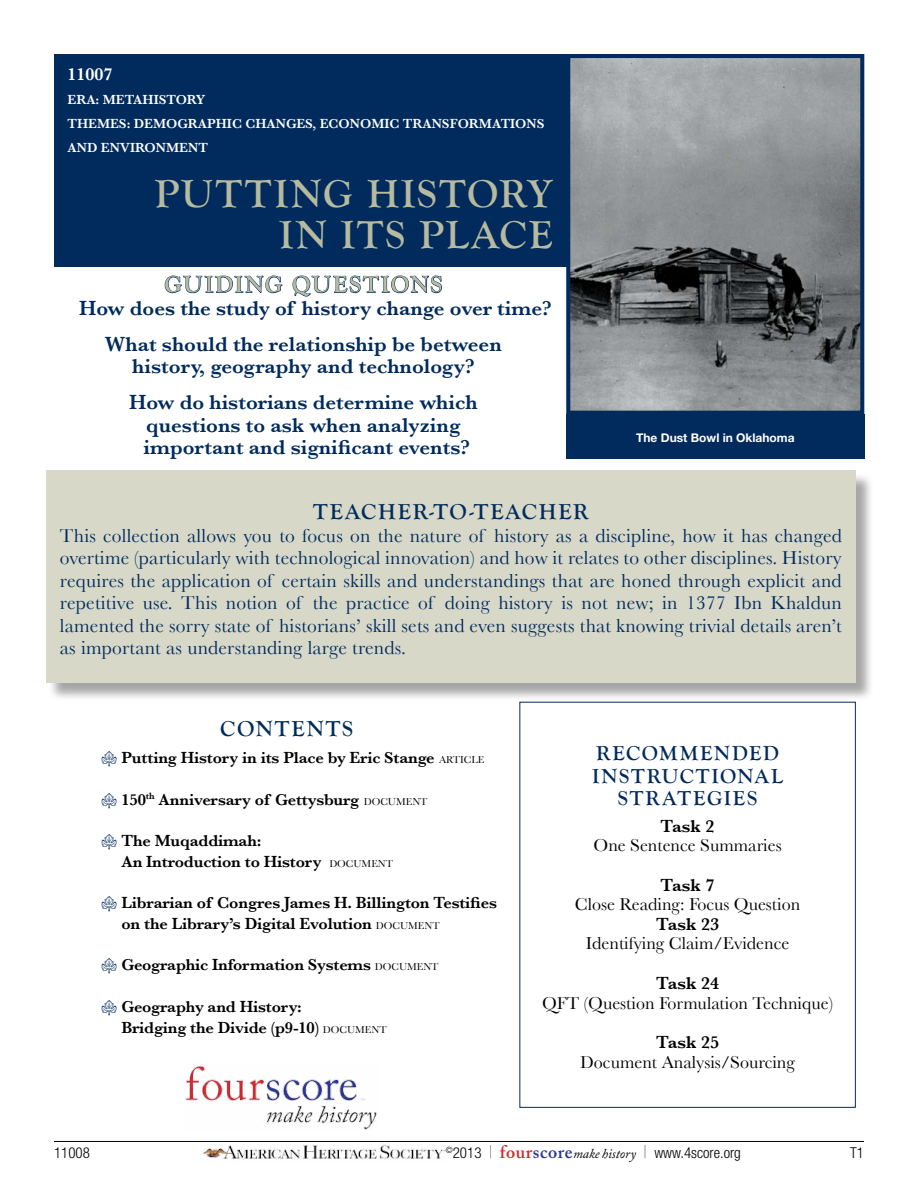
<style>
.page{position:relative;width:918px;height:1188px;background:#fff}
.page>*{position:absolute;margin:0;border:0;box-sizing:border-box;transform-origin:0 0}
.t1{font:700 40.5px/40.5px "Goudy Old Style T";letter-spacing:.055em;color:#b7ba9f;text-align:right}
.t2{font:700 24px "Goudy Old Style T";letter-spacing:.075em;color:#b7ba9f}
.t3{font:700 22.5px "Goudy Old Style T";letter-spacing:.08em;color:#002b5c}
.t4{font:600 21px/36px "Baskerville";color:#002b5c}
.t5{font:700 21px "Goudy Old Style T";color:#002b5c}
.t6{font:19.5px/22.5px "Baskerville";letter-spacing:.01em;color:#002b5c;text-align:justify}
.t7{font:18px "Baskerville";color:#000}
.t8{font:600 18px "Baskerville";color:#000}
.t9{font:600 18px "Baskerville";color:#fff}
.t10{font:600 16.5px/21px "Baskerville";letter-spacing:-.01em;color:#000}
.t11{font:300 condensed 15px "Helvetica Neue";color:#000}
.t12{font:600 13.5px/24px "Baskerville";color:#fff}
.t13{font:700 12px "Helvetica Neue";color:#fff}
.s1{color:#002b5c}
.s2{font-weight:400;font-size:10.5px}
.s3{font-weight:900;font-size:18px}
.s4{font-family:"Adobe Caslon Pro";font-weight:600;font-stretch:normal;font-size:18px;color:#d5272c}
.s5{font-family:"Adobe Caslon Pro";font-weight:600;font-stretch:normal;font-size:18px;color:#2a3693}
.s6{font-family:"Adobe Caslon Pro";font-weight:400;font-style:italic;font-stretch:normal;font-size:13.5px}
</style>
<div class="page">
<hr style="left:54px;top:1141px;width:810px;height:1px;background:#000">
<img style="left:202px;top:1143px;width:244px;height:17px">
<div style="left:54px;top:54px;width:810px;height:212px;background:#002b5c"></div>
<svg style="left:164px;top:275px;width:119px;height:19px"></svg>
<svg style="left:292px;top:275px;width:150px;height:22px"></svg>
<img style="left:571px;top:59px;width:288px;height:351px">
<div style="left:566px;top:54px;width:298px;height:361px;border:4px solid #002b5c"></div>
<div style="left:566px;top:415px;width:299px;height:44px;background:#002b5c"></div>
<div style="left:48px;top:472px;width:827px;height:230px;background:#000;opacity:.35"></div>
<div style="left:46px;top:470px;width:810px;height:213px;background:#d8d8c9"></div>
<img style="left:185px;top:1066px;width:192px;height:64px">
<div style="left:520px;top:702px;width:336px;height:406px;border:1px solid #002b5c"></div>
<p class="t9" style="left:68px;top:63px;width:46px">11007</p>
<p class="t12" style="left:68px;top:87px;width:414px">ERA: Metahistory<br>THEMES: demographic changes, economic transforma</p>
<p class="t12" style="left:501px;top:111px;width:45px">tions</p>
<p class="t12" style="left:68px;top:135px;width:142px">and environment</p>
<h1 class="t1" style="left:155px;top:174px;width:399px">PUTTING HISTORY<br>IN ITS PLACE</h1>
<p class="t2" style="left:164px;top:271px;width:17px">GUI</p>
<p class="t2" style="left:215px;top:271px;width:37px">DING</p>
<p class="t2" style="left:292px;top:271px;width:152px">QUESTIONS</p>
<p class="t4" style="left:54px;top:290px;width:499px;text-align:center">How does the study of history change over time?<br>What should the relationship be between</p>
<p class="t4" style="left:129px;top:348px;width:350px">history, geography and technology?<br>How do historians determine which</p>
<p class="t4" style="left:144px;top:414px;width:328px;line-height:22.5px">questions to ask when analyzing important and significant events?</p>
<p class="t13" style="left:636px;top:430px;width:160px">The Dust Bowl in Oklahoma</p>
<p class="t3" style="left:313px;top:499px;width:277px">TEACHER-TO-TEACHER</p>
<p class="t6" style="left:60px;top:524px;width:783px">This collection allows you to focus on the nature of history as a discipline, how it has changed overtime (particularly with technological innovation) and how it relates to other disciplines. History requires the application of certain skills and understandings that are honed through explicit and repetitive use. This notion of the practice of doing history is not new; in 1377 Ibn Khaldun lamented the sorry state of historians’ skill sets and even suggests that knowing trivial details aren’t as important as understanding large trends.</p>
<p class="t3" style="left:220px;top:716px;width:135px">CONTENTS</p>
<p class="t10" style="left:101px;top:747px;width:385px"><span class="s1">•</span> Putting History in its Place by Eric Stange <span class="s2">ARTICLE</span></p>
<p class="t10" style="left:101px;top:789px;width:328px"><span class="s1">•</span> 150<sup>th</sup> Anniversary of Gettysburg <span class="s2">DOCUMENT</span></p>
<p class="t10" style="left:121px;top:830px;width:273px;text-indent:-20px"><span class="s1">•</span> The Muqaddimah:<br>An Introduction to History <span class="s2">DOCUMENT</span></p>
<p class="t10" style="left:121px;top:892px;width:377px;text-indent:-20px"><span class="s1">•</span> Librarian of Congres James H. Billington Testifies on the Library’s Digital Evolution <span class="s2">DOCUMENT</span></p>
<p class="t10" style="left:101px;top:954px;width:339px"><span class="s1">•</span> Geographic Information Systems <span class="s2">DOCUMENT</span></p>
<p class="t10" style="left:122px;top:996px;width:267px;text-indent:-20px"><span class="s1">•</span> Geography and History:<br>Bridging the Divide (p9-10) <span class="s2">DOCUMENT</span></p>
<p class="t5" style="left:596px;top:742px;width:17px">RECO</p>
<p class="t5" style="left:659px;top:742px;width:121px">MMENDED</p>
<p class="t5" style="left:592px;top:764px;width:16px">INSTRUCTIONAL</p>
<p class="t5" style="left:618px;top:787px;width:15px">STRATEGIES</p>
<p class="t8" style="left:661px;top:815px;width:55px">Task 2</p>
<p class="t7" style="left:594px;top:835px;width:190px">One Sentence Summaries</p>
<p class="t8" style="left:661px;top:874px;width:55px">Task 7</p>
<p class="t7" style="left:575px;top:894px;width:227px">Close Reading: Focus Question</p>
<p class="t8" style="left:656px;top:913px;width:64px">Task 23</p>
<p class="t7" style="left:586px;top:933px;width:205px">Identifying Claim/Evidence</p>
<p class="t8" style="left:656px;top:973px;width:64px">Task 24</p>
<p class="t7" style="left:542px;top:992px;width:293px">QFT (Question Formulation Technique)</p>
<p class="t8" style="left:656px;top:1032px;width:64px">Task 25</p>
<p class="t7" style="left:580px;top:1051px;width:216px">Document Analysis/Sourcing</p>
<p class="t11" style="left:54px;top:1144px;width:37px">11008</p>
<p class="t11" style="left:446px;top:1144px;width:297px"><sup>©</sup>2013 <span class="s3">|</span> <span class="s4">four</span><span class="s5">score</span><span class="s6">make history</span> <span class="s3">|</span> www.4score.org</p>
<p class="t11" style="left:850px;top:1144px;width:15px">T1</p>
</div>
